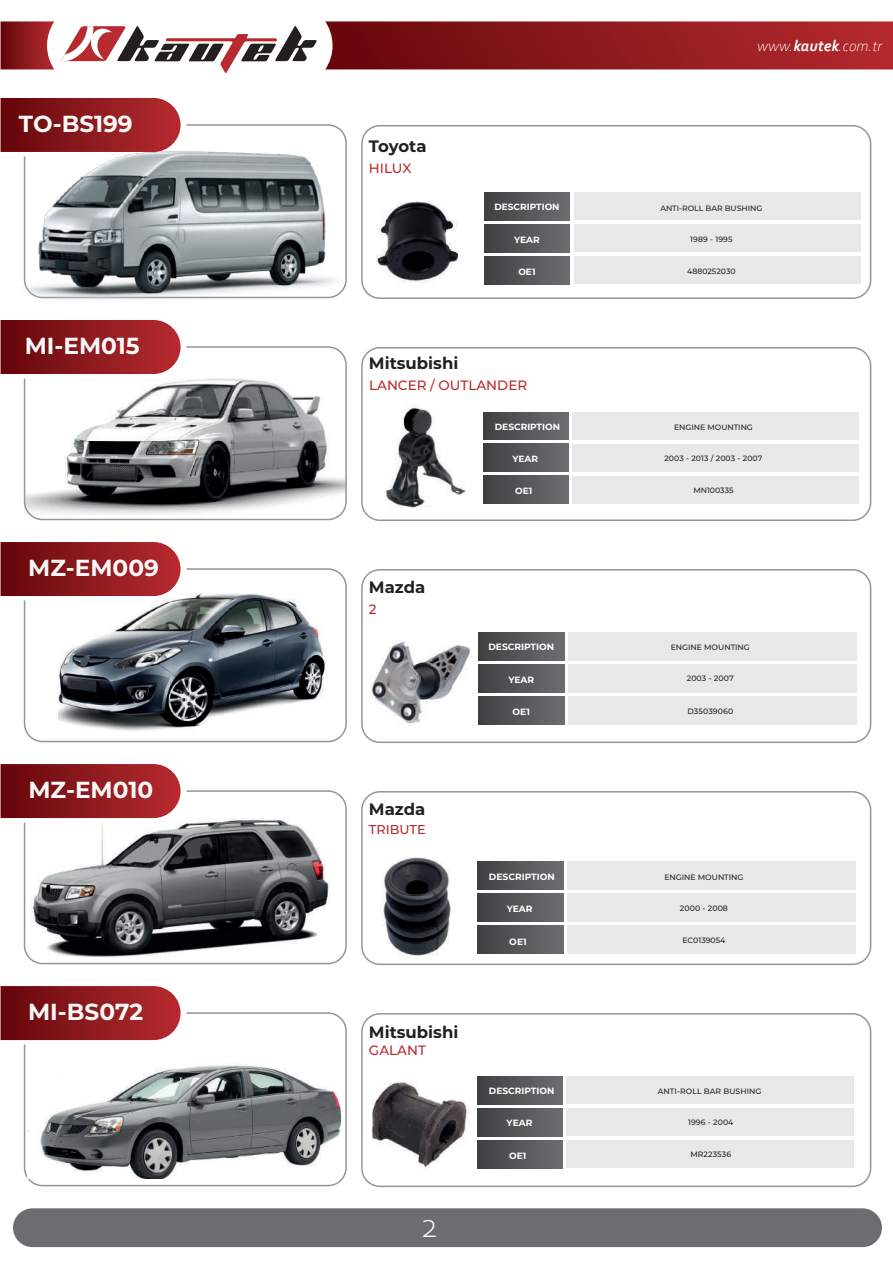
<style>
.page{position:relative;width:893px;height:1263px;background:#fff}
.page>*{position:absolute;margin:0;border:0;box-sizing:border-box;transform-origin:0 0}
.t1{font:300 36.6px "Corbel";color:#fff}
.t2{font:700 23.25px "Montserrat";color:#f7f8f7}
.t3{font:700 16.5px "Montserrat";color:#231f20}
.t4{font:italic 300 15.9px "Corbel";color:#fff}
.t5{font:500 13.5px "Montserrat";color:#b72a30}
.t6{font:500 12.9px "Montserrat";color:#b72a30}
.t7{font:700 9.15px "Montserrat";color:#fff}
.t8{font:700 9px "Montserrat";color:#fff}
.t9{font:500 7.8px "Montserrat";color:#231f20}
.s1{font-weight:700}
</style>
<div class="page">
<img style="left:32px;top:818px;width:299px;height:139px">
<img style="left:59px;top:593px;width:267px;height:137px">
<img style="left:24px;top:378px;width:320px;height:142px">
<svg style="left:325px;top:21px;width:568px;height:48px;background:#901d22"></svg>
<svg style="left:1px;top:21px;width:53px;height:48px;background:#942d31"></svg>
<svg style="left:61px;top:26px;width:256px;height:47px"></svg>
<div style="left:13px;top:1208px;width:869px;height:39px;background:#6c6d70;border-radius:19px"></div>
<div style="left:361px;top:125px;width:510px;height:174px;border:2px solid #939598;border-radius:18px"></div>
<svg style="left:1px;top:98px;width:186px;height:54px;background:#93272b"></svg>
<div style="left:24px;top:346px;width:323px;height:174px;border:2px solid #939598;border-radius:18px"></div>
<div style="left:361px;top:347px;width:510px;height:174px;border:2px solid #939598;border-radius:18px"></div>
<div style="left:24px;top:568px;width:323px;height:174px;border:2px solid #939598;border-radius:18px"></div>
<div style="left:361px;top:569px;width:510px;height:174px;border:2px solid #939598;border-radius:18px"></div>
<svg style="left:1px;top:542px;width:186px;height:58px;background:#9a3539"></svg>
<div style="left:24px;top:790px;width:323px;height:174px;border:2px solid #939598;border-radius:18px"></div>
<div style="left:361px;top:791px;width:510px;height:174px;border:2px solid #939598;border-radius:18px"></div>
<svg style="left:1px;top:764px;width:186px;height:58px;background:#9a353a"></svg>
<div style="left:24px;top:1012px;width:323px;height:174px;border:2px solid #939598;border-radius:18px"></div>
<div style="left:361px;top:1013px;width:510px;height:174px;border:2px solid #939598;border-radius:18px"></div>
<svg style="left:1px;top:986px;width:186px;height:58px;background:#9a353a"></svg>
<div style="left:485px;top:192px;width:85px;height:28px;background:linear-gradient(to right,#3f4041,#6e6e71)"></div>
<div style="left:485px;top:224px;width:85px;height:28px;background:linear-gradient(to right,#3f4041,#6e6e71)"></div>
<div style="left:485px;top:256px;width:85px;height:28px;background:linear-gradient(to right,#3f4041,#6e6e71)"></div>
<div style="left:574px;top:192px;width:286px;height:28px;background:#e8e8e9"></div>
<div style="left:574px;top:224px;width:286px;height:28px;background:#e8e8e9"></div>
<div style="left:574px;top:256px;width:286px;height:28px;background:#e8e8e9"></div>
<div style="left:483px;top:412px;width:85px;height:28px;background:linear-gradient(to right,#3f4041,#6d6e71)"></div>
<div style="left:483px;top:444px;width:85px;height:28px;background:linear-gradient(to right,#3f4041,#6d6e71)"></div>
<div style="left:483px;top:476px;width:85px;height:28px;background:linear-gradient(to right,#3f4041,#6d6e71)"></div>
<div style="left:572px;top:412px;width:287px;height:28px;background:#e8e8e9"></div>
<div style="left:572px;top:444px;width:287px;height:28px;background:#e8e8e9"></div>
<div style="left:572px;top:476px;width:287px;height:28px;background:#e8e8e9"></div>
<div style="left:479px;top:632px;width:86px;height:28px;background:linear-gradient(to right,#3f4041,#6d6d71)"></div>
<div style="left:479px;top:664px;width:86px;height:28px;background:linear-gradient(to right,#3f4041,#6d6d71)"></div>
<div style="left:479px;top:696px;width:86px;height:28px;background:linear-gradient(to right,#3f4041,#6d6d71)"></div>
<div style="left:569px;top:632px;width:288px;height:28px;background:#e8e8e9"></div>
<div style="left:569px;top:664px;width:288px;height:28px;background:#e8e8e9"></div>
<div style="left:569px;top:696px;width:288px;height:28px;background:#e8e8e9"></div>
<div style="left:477px;top:861px;width:86px;height:29px;background:linear-gradient(to right,#3f4041,#6d6d71)"></div>
<div style="left:477px;top:894px;width:86px;height:28px;background:linear-gradient(to right,#3f4041,#6d6d71)"></div>
<div style="left:477px;top:926px;width:86px;height:28px;background:linear-gradient(to right,#3f4041,#6d6d71)"></div>
<div style="left:567px;top:861px;width:289px;height:29px;background:#e8e8e9"></div>
<div style="left:567px;top:894px;width:289px;height:28px;background:#e8e8e9"></div>
<div style="left:567px;top:926px;width:289px;height:28px;background:#e8e8e9"></div>
<div style="left:477px;top:1076px;width:86px;height:28px;background:linear-gradient(to right,#3f4041,#6d6d71)"></div>
<div style="left:477px;top:1108px;width:86px;height:28px;background:linear-gradient(to right,#3f4041,#6d6d71)"></div>
<div style="left:477px;top:1140px;width:86px;height:28px;background:linear-gradient(to right,#3f4041,#6d6d71)"></div>
<div style="left:567px;top:1076px;width:287px;height:28px;background:#e8e8e9"></div>
<div style="left:567px;top:1108px;width:287px;height:28px;background:#e8e8e9"></div>
<div style="left:567px;top:1140px;width:287px;height:28px;background:#e8e8e9"></div>
<svg style="left:1px;top:320px;width:186px;height:58px;background:#9a353a"></svg>
<img style="left:23px;top:152px;width:324px;height:147px">
<img style="left:376px;top:201px;width:82px;height:82px">
<img style="left:384px;top:404px;width:82px;height:104px">
<img style="left:369px;top:641px;width:102px;height:83px">
<img style="left:381px;top:857px;width:70px;height:99px">
<img style="left:27px;top:1063px;width:313px;height:115px">
<img style="left:371px;top:1082px;width:98px;height:87px">
<h2 class="t2" style="left:19px;top:107px;width:115px">TO-BS199</h2>
<h2 class="t2" style="left:25px;top:329px;width:117px">MI-EM015</h2>
<h2 class="t2" style="left:28px;top:551px;width:132px">MZ-EM009</h2>
<h2 class="t2" style="left:28px;top:773px;width:126px">MZ-EM010</h2>
<h2 class="t2" style="left:28px;top:995px;width:117px">MI-BS072</h2>
<h3 class="t3" style="left:369px;top:134px;width:59px">Toyota</h3>
<h3 class="t5" style="left:369px;top:158px;width:44px">HILUX</h3>
<h3 class="t3" style="left:369px;top:351px;width:91px">Mitsubishi</h3>
<p class="t8" style="left:494px;top:201px;width:67px">DESCRIPTION</p>
<p class="t8" style="left:514px;top:233px;width:27px">YEAR</p>
<p class="t8" style="left:518px;top:265px;width:19px">OE1</p>
<h3 class="t5" style="left:369px;top:376px;width:160px">LANCER / OUTLANDER</h3>
<p class="t8" style="left:495px;top:420px;width:67px">DESCRIPTION</p>
<p class="t8" style="left:512px;top:452px;width:27px">YEAR</p>
<p class="t8" style="left:515px;top:485px;width:19px">OE1</p>
<h3 class="t3" style="left:369px;top:575px;width:58px">Mazda</h3>
<h3 class="t5" style="left:369px;top:599px;width:9px">2</h3>
<p class="t7" style="left:488px;top:640px;width:67px">DESCRIPTION</p>
<p class="t7" style="left:508px;top:673px;width:27px">YEAR</p>
<p class="t7" style="left:513px;top:705px;width:19px">OE1</p>
<h3 class="t3" style="left:369px;top:797px;width:58px">Mazda</h3>
<h3 class="t6" style="left:369px;top:820px;width:58px">TRIBUTE</h3>
<p class="t7" style="left:489px;top:870px;width:67px">DESCRIPTION</p>
<p class="t7" style="left:507px;top:902px;width:27px">YEAR</p>
<p class="t7" style="left:509px;top:935px;width:19px">OE1</p>
<h3 class="t3" style="left:369px;top:1020px;width:91px">Mitsubishi</h3>
<h3 class="t5" style="left:369px;top:1040px;width:59px">GALANT</h3>
<h1 class="t1" style="left:419px;top:1201px;width:21px">2</h1>
<p class="t8" style="left:489px;top:1084px;width:67px">DESCRIPTION</p>
<p class="t8" style="left:507px;top:1117px;width:27px">YEAR</p>
<p class="t8" style="left:509px;top:1149px;width:19px">OE1</p>
<h3 class="t4" style="left:757px;top:36px;width:126px">www.<span class="s1">kautek</span>.com.tr</h3>
<p class="t9" style="left:660px;top:202px;width:104px">ANTI-ROLL BAR BUSHING</p>
<p class="t9" style="left:690px;top:233px;width:44px">1989 - 1995</p>
<p class="t9" style="left:687px;top:265px;width:50px">4880252030</p>
<p class="t9" style="left:674px;top:422px;width:80px">ENGINE MOUNTING</p>
<p class="t9" style="left:664px;top:453px;width:100px">2003 - 2013 / 2003 - 2007</p>
<p class="t9" style="left:693px;top:485px;width:42px">MN100335</p>
<p class="t9" style="left:671px;top:642px;width:81px">ENGINE MOUNTING</p>
<p class="t9" style="left:687px;top:673px;width:49px">2003 - 2007</p>
<p class="t9" style="left:687px;top:706px;width:47px">D35039060</p>
<p class="t9" style="left:664px;top:871px;width:81px">ENGINE MOUNTING</p>
<p class="t9" style="left:680px;top:903px;width:50px">2000 - 2008</p>
<p class="t9" style="left:682px;top:935px;width:45px">EC0139054</p>
<p class="t9" style="left:658px;top:1086px;width:105px">ANTI-ROLL BAR BUSHING</p>
<p class="t9" style="left:688px;top:1117px;width:47px">1996 - 2004</p>
<p class="t9" style="left:690px;top:1148px;width:42px">MR223536</p>
</div>
